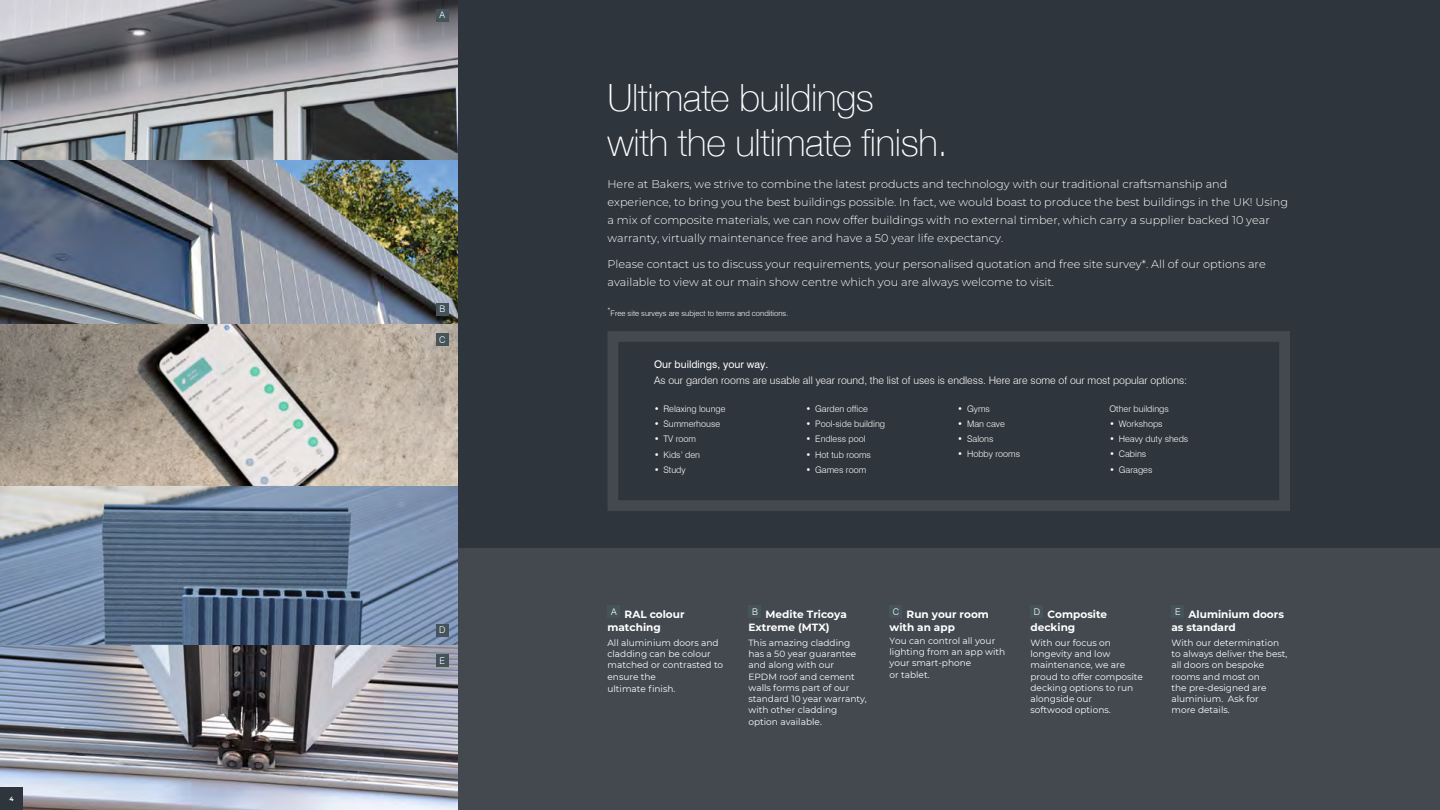
<style>
.page{position:relative;width:1440px;height:810px;background:#2e353c}
.page>*{position:absolute;margin:0;border:0;box-sizing:border-box;transform-origin:0 0}
.t1{font:100 37.5px/45px "Helvetica Neue";letter-spacing:-.01em;color:#fff}
.t2{font:300 11.25px/18px "Montserrat";color:#fff}
.t3{font:700 10.5px/12.8px "Montserrat";color:#fff}
.t4{font:300 10.5px "Swiss 721 BT";color:#fff}
.t5{font:10.5px "Swiss 721 BT";color:#fff}
.t6{font:300 9.15px "Swiss 721 BT";color:#fff}
.t7{font:9px/11.2px "Montserrat";color:#fff}
.t8{font:300 9px "Swiss 721 BT";color:#fff}
.t9{font:300 7.73px "Swiss 721 BT";color:#fff}
.t10{font:300 6.3px "Swiss 721 BT";color:#fff}
.t11{font:700 6px "Montserrat";color:#fff}
</style>
<div class="page">
<div style="left:458px;top:548px;width:982px;height:262px;background:#43494f"></div>
<img style="left:0;top:0;width:458px;height:160px">
<img style="left:0;top:160px;width:458px;height:165px">
<div style="left:608px;top:331px;width:682px;height:180px;border:11px solid #43494f"></div>
<svg style="left:0;top:485px;width:458px;height:160px"></svg>
<img style="left:0;top:645px;width:458px;height:165px">
<svg style="left:0;top:325px;width:458px;height:160px"></svg>
<div style="left:436px;top:9px;width:13px;height:13px;background:#45535b"></div>
<div style="left:436px;top:303px;width:13px;height:13px;background:#45535b"></div>
<div style="left:436px;top:624px;width:13px;height:13px;background:#45535b"></div>
<div style="left:436px;top:334px;width:13px;height:12px;background:#45535b"></div>
<div style="left:436px;top:654px;width:13px;height:13px;background:#45535b"></div>
<div style="left:608px;top:605px;width:12px;height:13px;background:#45535b"></div>
<div style="left:748px;top:605px;width:13px;height:13px;background:#45535b"></div>
<div style="left:889px;top:605px;width:13px;height:13px;background:#45535b"></div>
<div style="left:1030px;top:605px;width:13px;height:13px;background:#45535b"></div>
<div style="left:1171px;top:605px;width:13px;height:13px;background:#45535b"></div>
<div style="left:0;top:787px;width:23px;height:23px;background:#2e353c"></div>
<p class="t11" style="left:9px;top:795px;width:6px">4</p>
<p class="t6" style="left:439px;top:9px;width:7px">A</p>
<p class="t6" style="left:439px;top:303px;width:7px">B</p>
<p class="t6" style="left:439px;top:334px;width:8px">C</p>
<p class="t6" style="left:439px;top:624px;width:8px">D</p>
<p class="t6" style="left:439px;top:655px;width:7px">E</p>
<h1 class="t1" style="left:608px;top:74px;width:342px">Ultimate buildings<br>with the ultimate finish.</h1>
<p class="t2" style="left:608px;top:175px;width:682px">Here at Bakers, we strive to combine the latest products and technology with our traditional craftsmanship and experience, to bring you the best buildings possible. In fact, we would boast to produce the best buildings in the UK! Using a mix of composite materials, we can now offer buildings with no external timber, which carry a supplier backed 10 year warranty, virtually maintenance free and have a 50 year life expectancy.</p>
<p class="t2" style="left:608px;top:254px;width:660px">Please contact us to discuss your requirements, your personalised quotation and free site survey*. All of our options are available to view at our main show centre which you are always welcome to visit.</p>
<p class="t10" style="left:608px;top:306px;width:5px">*</p>
<p class="t9" style="left:611px;top:309px;width:179px">Free site surveys are subject to terms and conditions.</p>
<p class="t5" style="left:654px;top:358px;width:116px">Our buildings, your way.</p>
<p class="t4" style="left:654px;top:374px;width:535px">As our garden rooms are usable all year round, the list of uses is endless. Here are some of our most popular options:</p>
<p class="t8" style="left:654px;top:404px;width:73px">• Relaxing lounge</p>
<p class="t8" style="left:654px;top:419px;width:68px">• Summerhouse</p>
<p class="t8" style="left:654px;top:434px;width:44px">• TV room</p>
<p class="t8" style="left:654px;top:449px;width:48px">• Kids’ den</p>
<p class="t8" style="left:654px;top:464px;width:33px">• Study</p>
<p class="t8" style="left:806px;top:404px;width:64px">• Garden office</p>
<p class="t8" style="left:806px;top:419px;width:81px">• Pool-side building</p>
<p class="t8" style="left:806px;top:434px;width:61px">• Endless pool</p>
<p class="t8" style="left:806px;top:449px;width:67px">• Hot tub rooms</p>
<p class="t8" style="left:806px;top:464px;width:62px">• Games room</p>
<p class="t8" style="left:958px;top:404px;width:34px">• Gyms</p>
<p class="t8" style="left:958px;top:419px;width:49px">• Man cave</p>
<p class="t8" style="left:958px;top:434px;width:37px">• Salons</p>
<p class="t8" style="left:958px;top:449px;width:64px">• Hobby rooms</p>
<p class="t8" style="left:1109px;top:404px;width:61px">Other buildings</p>
<p class="t8" style="left:1109px;top:419px;width:55px">• Workshops</p>
<p class="t8" style="left:1109px;top:434px;width:80px">• Heavy duty sheds</p>
<p class="t8" style="left:1109px;top:449px;width:38px">• Cabins</p>
<p class="t8" style="left:1109px;top:464px;width:44px">• Garages</p>
<p class="t3" style="left:608px;top:608px;width:79px;text-indent:4px"><sup>A</sup> RAL colour matching</p>
<p class="t7" style="left:607px;top:637px;width:117px">All aluminium doors and cladding can be colour matched or contrasted to ensure the<br>ultimate finish.</p>
<p class="t3" style="left:748px;top:608px;width:100px;text-indent:4px"><sup>B</sup> Medite Tricoya<br>Extreme (MTX)</p>
<p class="t7" style="left:748px;top:637px;width:120px">This amazing cladding has a 50 year guarantee and along with our<br>EPDM roof and cement walls forms part of our standard 10 year warranty, with other cladding option available.</p>
<p class="t3" style="left:889px;top:608px;width:101px;text-indent:3px"><sup>C</sup> Run your room with an app</p>
<p class="t7" style="left:889px;top:635px;width:117px;line-height:11.5px">You can control all your lighting from an app with your smart-phone<br>or tablet.</p>
<p class="t3" style="left:1030px;top:608px;width:78px;text-indent:3px"><sup>D</sup> Composite decking</p>
<p class="t7" style="left:1030px;top:637px;width:114px">With our focus on longevity and low maintenance, we are proud to offer composite decking options to run alongside our<br>softwood options.</p>
<p class="t3" style="left:1171px;top:608px;width:114px;text-indent:4px"><sup>E</sup> Aluminium doors as standard</p>
<p class="t7" style="left:1171px;top:637px;width:117px">With our determination to always deliver the best, all doors on bespoke rooms and most on<br>the pre-designed are aluminium. Ask for<br>more details.</p>
</div>
